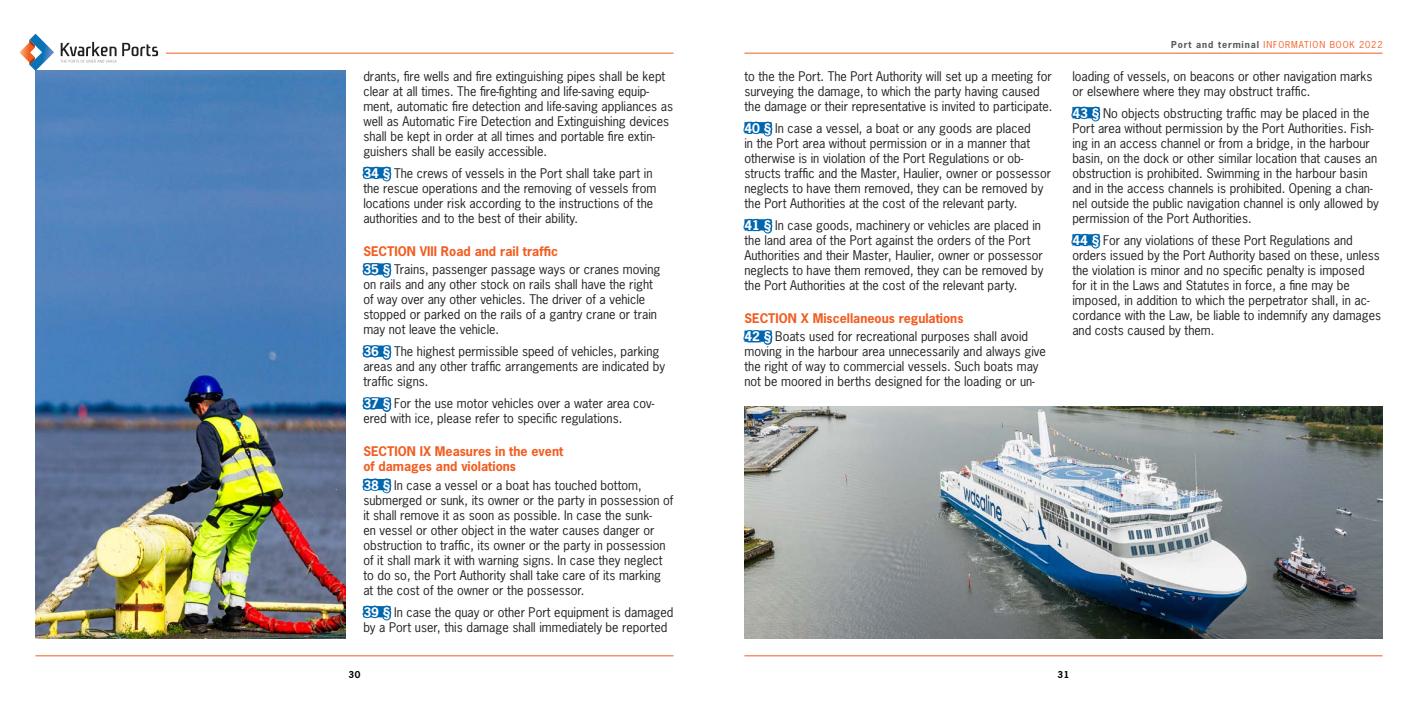
<style>
.page{position:relative;width:1418px;height:709px;background:#fff}
.page>*{position:absolute;margin:0;border:0;box-sizing:border-box;transform-origin:0 0}
.leipa{font:12.5px/15px "News Gothic Std";color:#231f20}
.sub_ots{font:700 12.5px/15px "News Gothic Std";color:#f25d21}
.t1{font:9px "News Gothic Std";letter-spacing:.1em;color:#f25d21}
.t2{font:700 9px "News Gothic Std";color:#000}
.s1{font-weight:700;color:#0166ae}
.s2{font-weight:700;color:#57585a}
</style>
<div class="page">
<div style="left:363px;top:167px;width:27px;height:11px;background:#0166ae"></div>
<div style="left:363px;top:263px;width:27px;height:12px;background:#0166ae"></div>
<div style="left:363px;top:345px;width:27px;height:12px;background:#0166ae"></div>
<div style="left:363px;top:397px;width:27px;height:12px;background:#0166ae"></div>
<div style="left:363px;top:479px;width:27px;height:11px;background:#0166ae"></div>
<div style="left:363px;top:606px;width:27px;height:11px;background:#0166ae"></div>
<div style="left:744px;top:122px;width:27px;height:11px;background:#0166ae"></div>
<div style="left:744px;top:219px;width:27px;height:11px;background:#0166ae"></div>
<div style="left:744px;top:330px;width:27px;height:12px;background:#0166ae"></div>
<div style="left:1072px;top:107px;width:27px;height:11px;background:#0166ae"></div>
<div style="left:1072px;top:234px;width:27px;height:11px;background:#0166ae"></div>
<img style="left:35px;top:71px;width:310px;height:567px">
<img style="left:744px;top:406px;width:638px;height:232px">
<hr style="left:35px;top:655px;width:638px;height:1px;background:#f25d21">
<hr style="left:166px;top:53px;width:507px;height:1px;background:#f25d21">
<hr style="left:744px;top:655px;width:638px;height:1px;background:#f25d21">
<hr style="left:744px;top:53px;width:638px;height:1px;background:#f25d21">
<svg style="left:122px;top:43px;width:36px;height:13px"></svg>
<svg style="left:20px;top:34px;width:34px;height:37px"></svg>
<svg style="left:61px;top:42px;width:55px;height:21px"></svg>
<p class="leipa" style="left:363px;top:68px;width:311px">drants, fire wells and fire extinguishing pipes shall be kept clear at all times. The fire-fighting and life-saving equip&shy;ment, automatic fire detection and life-saving appliances as well as Automatic Fire Detection and Extinguishing devices shall be kept in order at all times and portable fire extin&shy;guishers shall be easily accessible.</p>
<p class="leipa" style="left:363px;top:165px;width:294px"><span class="s1">34 §</span> The crews of vessels in the Port shall take part in the rescue operations and the removing of vessels from locations under risk according to the instructions of the authorities and to the best of their ability.</p>
<p class="sub_ots" style="left:363px;top:243px;width:196px">SECTION VIII Road and rail traffic</p>
<p class="leipa" style="left:363px;top:262px;width:299px"><span class="s1">35 §</span> Trains, passenger passage ways or cranes moving on rails and any other stock on rails shall have the right of way over any other vehicles. The driver of a vehicle stopped or parked on the rails of a gantry crane or train may not leave the vehicle.</p>
<p class="leipa" style="left:363px;top:344px;width:303px"><span class="s1">36 §</span> The highest permissible speed of vehicles, parking areas and any other traffic arrangements are indicated by traffic signs.</p>
<p class="leipa" style="left:363px;top:396px;width:292px"><span class="s1">37 §</span> For the use motor vehicles over a water area cov&shy;ered with ice, please refer to specific regulations.</p>
<p class="sub_ots" style="left:363px;top:443px;width:201px">SECTION IX Measures in the event of damages and violations</p>
<p class="leipa" style="left:363px;top:477px;width:312px"><span class="s1">38 §</span> In case a vessel or a boat has touched bottom, submerged or sunk, its owner or the party in possession of it shall remove it as soon as possible. In case the sunk-<br>en vessel or other object in the water causes danger or obstruction to traffic, its owner or the party in possession of it shall mark it with warning signs. In case they neglect to do so, the Port Authority shall take care of its marking at the cost of the owner or the possessor.</p>
<p class="leipa" style="left:363px;top:604px;width:312px"><span class="s1">39 §</span> In case the quay or other Port equipment is damaged by a Port user, this damage shall immediately be reported</p>
<p class="leipa" style="left:744px;top:68px;width:309px">to the the Port. The Port Authority will set up a meeting for surveying the damage, to which the party having caused the damage or their representative is invited to participate.</p>
<p class="leipa" style="left:744px;top:120px;width:308px"><span class="s1">40 §</span> In case a vessel, a boat or any goods are placed<br>in the Port area without permission or in a manner that otherwise is in violation of the Port Regulations or ob&shy;structs traffic and the Master, Haulier, owner or possessor neglects to have them removed, they can be removed by the Port Authorities at the cost of the relevant party.</p>
<p class="leipa" style="left:744px;top:217px;width:300px"><span class="s1">41 §</span> In case goods, machinery or vehicles are placed in the land area of the Port against the orders of the Port Authorities and their Master, Haulier, owner or possessor neglects to have them removed, they can be removed by the Port Authorities at the cost of the relevant party.</p>
<p class="sub_ots" style="left:744px;top:310px;width:220px">SECTION X Miscellaneous regulations</p>
<p class="leipa" style="left:744px;top:329px;width:303px"><span class="s1">42 §</span> Boats used for recreational purposes shall avoid moving in the harbour area unnecessarily and always give the right of way to commercial vessels. Such boats may not be moored in berths designed for the loading or un-</p>
<p class="t1" style="left:1171px;top:39px;width:213px"><span class="s2">Port and terminal</span> INFORMATION BOOK 2022</p>
<p class="leipa" style="left:1072px;top:68px;width:302px">loading of vessels, on beacons or other navigation marks or elsewhere where they may obstruct traffic.</p>
<p class="leipa" style="left:1072px;top:105px;width:308px"><span class="s1">43 §</span> No objects obstructing traffic may be placed in the Port area without permission by the Port Authorities. Fish&shy;ing in an access channel or from a bridge, in the harbour basin, on the dock or other similar location that causes an obstruction is prohibited. Swimming in the harbour basin and in the access channels is prohibited. Opening a chan&shy;nel outside the public navigation channel is only allowed by permission of the Port Authorities.</p>
<p class="leipa" style="left:1072px;top:232px;width:310px"><span class="s1">44 §</span> For any violations of these Port Regulations and orders issued by the Port Authority based on these, unless the violation is minor and no specific penalty is imposed for it in the Laws and Statutes in force, a fine may be imposed, in addition to which the perpetrator shall, in ac&shy;cordance with the Law, be liable to indemnify any damages and costs caused by them.</p>
<p class="t2" style="left:348px;top:668px;width:14px">30</p>
<p class="t2" style="left:1057px;top:668px;width:14px">31</p>
</div>
